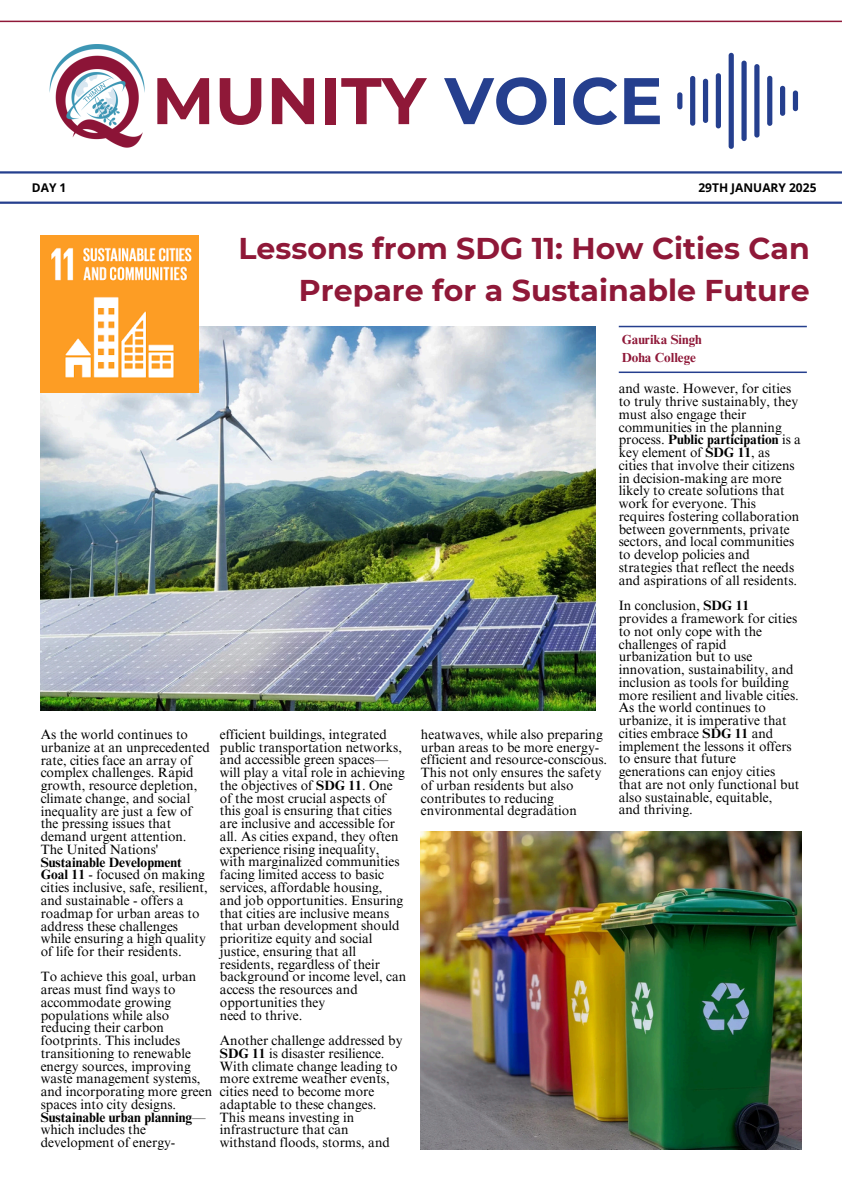
<style>
.page{position:relative;width:842px;height:1191px;background:#fff}
.page>*{position:absolute;margin:0;border:0;box-sizing:border-box;transform-origin:0 0}
.t1{font:700 65.7px "Montserrat";color:#8f1838}
.t2{font:700 30px/41.2px "Montserrat";color:#8f1838;text-align:right}
.t3{font:13.5px/12.8px "Times NRMT Pro";color:#000}
.t4{font:700 13.1px/18px "Times NRMT Pro";color:#8f1838}
.t5{font:700 12px "Open Sans";color:#000}
.s1{color:#253f8e}
.s2{font-weight:700}
</style>
<div class="page">
<hr style="left:0;top:21px;width:842px;height:1px;background:#8f1838">
<hr style="left:0;top:171px;width:842px;height:2px;background:#253f8e">
<img style="left:49px;top:44px;width:96px;height:104px">
<hr style="left:0;top:201px;width:842px;height:3px;background:#253f8e">
<div style="left:677px;top:92px;width:5px;height:17px;background:#253f8e;border-radius:3px"></div>
<div style="left:690px;top:76px;width:5px;height:50px;background:#253f8e;border-radius:3px"></div>
<div style="left:703px;top:79px;width:5px;height:44px;background:#253f8e;border-radius:3px"></div>
<div style="left:716px;top:73px;width:5px;height:55px;background:#253f8e;border-radius:3px"></div>
<div style="left:729px;top:53px;width:5px;height:96px;background:#253f8e;border-radius:3px"></div>
<div style="left:741px;top:61px;width:6px;height:80px;background:#253f8e;border-radius:3px"></div>
<div style="left:754px;top:64px;width:5px;height:73px;background:#253f8e;border-radius:3px"></div>
<div style="left:767px;top:76px;width:5px;height:50px;background:#253f8e;border-radius:3px"></div>
<div style="left:780px;top:86px;width:5px;height:30px;background:#253f8e;border-radius:3px"></div>
<div style="left:793px;top:90px;width:5px;height:21px;background:#253f8e;border-radius:3px"></div>
<hr style="left:619px;top:326px;width:188px;height:1px;background:#253f8e">
<hr style="left:619px;top:371px;width:188px;height:2px;background:#253f8e">
<img style="left:41px;top:326px;width:554px;height:384px">
<img style="left:421px;top:831px;width:380px;height:318px">
<img style="left:41px;top:235px;width:157px;height:158px">
<p class="t5" style="left:32px;top:179px;width:36px">DAY 1</p>
<p class="t1" style="left:152px;top:60px;width:512px">MUNITY <span class="s1">VOICE</span></p>
<p class="t5" style="left:698px;top:179px;width:120px">29TH JANUARY 2025</p>
<p class="t2" style="left:238px;top:228px;width:573px">Lessons from SDG 11: How Cities Can<br>Prepare for a Sustainable Future</p>
<p class="t3" style="left:220px;top:729px;width:188px">efficient buildings, integrated public transportation networks, and accessible green spaces— will play a vital role in achieving the objectives of <span class="s2">SDG 11</span>. One of the most crucial aspects of this goal is ensuring that cities are inclusive and accessible for all. As cities expand, they often experience rising inequality, with marginalized communities facing limited access to basic services, affordable housing, and job opportunities. Ensuring that cities are inclusive means that urban development should prioritize equity and social justice, ensuring that all residents, regardless of their background or income level, can access the resources and opportunities they<br>need to thrive.</p>
<p class="t3" style="left:220px;top:1035px;width:184px">Another challenge addressed by<br><span class="s2">SDG 11</span> is disaster resilience.<br>With climate change leading to more extreme weather events, cities need to become more adaptable to these changes.<br>This means investing in infrastructure that can withstand floods, storms, and</p>
<p class="t3" style="left:41px;top:729px;width:171px">As the world continues to urbanize at an unprecedented rate, cities face an array of complex challenges. Rapid growth, resource depletion, climate change, and social inequality are just a few of the pressing issues that demand urgent attention.<br>The United Nations'<br><span class="s2">Sustainable Development<br>Goal 11</span> - focused on making cities inclusive, safe, resilient, and sustainable - offers a roadmap for urban areas to address these challenges while ensuring a high quality of life for their residents.</p>
<h1 class="t3" style="left:41px;top:971px;width:173px">To achieve this goal, urban areas must find ways to accommodate growing populations while also reducing their carbon footprints. This includes transitioning to renewable energy sources, improving waste management systems, and incorporating more green spaces into city designs.<br><span class="s2">Sustainable urban planning</span>— which includes the development of energy-</h1>
<p class="t3" style="left:421px;top:729px;width:188px">heatwaves, while also preparing urban areas to be more energy&shy;efficient and resource-conscious.<br>This not only ensures the safety of urban residents but also contributes to reducing environmental degradation</p>
<h2 class="t4" style="left:622px;top:332px;width:82px">Gaurika Singh<br>Doha College</h2>
<p class="t3" style="left:619px;top:384px;width:184px">and waste. However, for cities to truly thrive sustainably, they must also engage their communities in the planning process. <span class="s2">Public participation</span> is a key element of <span class="s2">SDG 11</span>, as cities that involve their citizens in decision-making are more likely to create solutions that work for everyone. This requires fostering collaboration between governments, private sectors, and local communities to develop policies and strategies that reflect the needs and aspirations of all residents.</p>
<p class="t3" style="left:619px;top:601px;width:182px">In conclusion, <span class="s2">SDG 11 </span>provides a framework for cities to not only cope with the challenges of rapid urbanization but to use innovation, sustainability, and inclusion as tools for building more resilient and livable cities.<br>As the world continues to urbanize, it is imperative that cities embrace <span class="s2">SDG 11</span> and implement the lessons it offers to ensure that future generations can enjoy cities that are not only functional but also sustainable, equitable,<br>and thriving.</p>
</div>
